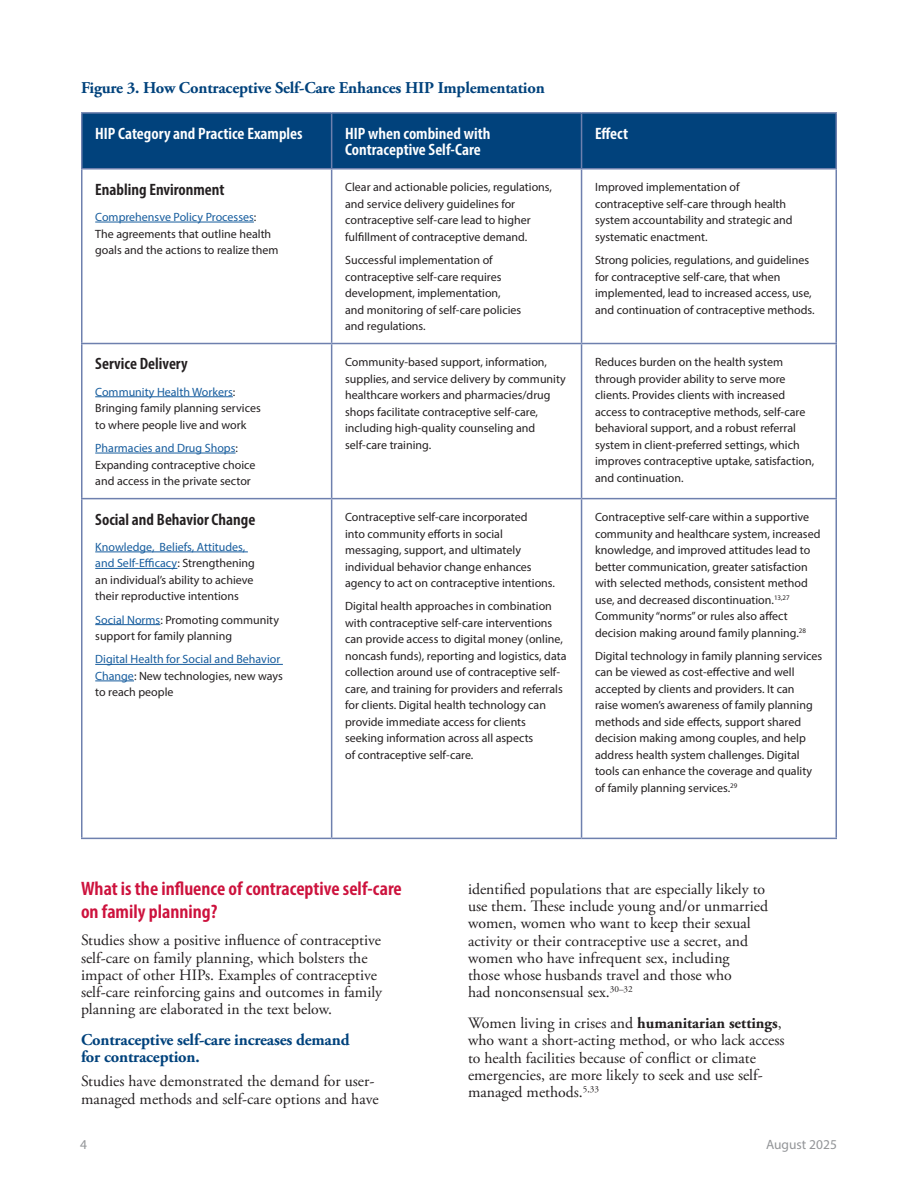
<style>
.page{position:relative;width:918px;height:1188px;background:#fff}
.page>*{position:absolute;margin:0;border:0;box-sizing:border-box;transform-origin:0 0}
.Header_1{font:19.5px/23.4px "Myriad Variable Concept";color:#cd123d}
.Header_2{font:700 16.5px/17.2px "Adobe Garamond Pro";letter-spacing:-.01em;color:#01427c}
.CallOut_Box_Title{font:16.5px/16.5px "Myriad Variable Concept";color:#fff}
.Call_Out_Box_h2{font:16.5px "Myriad Variable Concept";color:#231f20}
.Body{font:15.75px/17.2px "Adobe Garamond Pro";color:#231f20}
.t1{font:13.5px "Myriad Pro";color:#939598}
.CallOut_Box_Copy{font:12px/16.5px "Myriad Variable Concept";color:#231f20}
.CallOut_Box_Copy-2{font:12px/16.5px "Myriad Variable Concept";color:#175d9e}
.s1{color:#175d9e}
.s2{color:#231f20}
.s3{font-weight:700}
</style>
<div class="page">
<div style="left:82px;top:114px;width:754px;height:54px;background:#01427c"></div>
<hr style="left:81px;top:114px;width:1px;height:54px;background:#6e80ae">
<hr style="left:81px;top:112px;width:251px;height:2px;background:#6e80ae">
<hr style="left:332px;top:112px;width:250px;height:2px;background:#6e80ae">
<hr style="left:582px;top:112px;width:255px;height:2px;background:#6e80ae">
<hr style="left:331px;top:114px;width:1px;height:54px;background:#6e80ae">
<hr style="left:581px;top:114px;width:1px;height:54px;background:#6e80ae">
<hr style="left:836px;top:114px;width:1px;height:54px;background:#6e80ae">
<hr style="left:81px;top:168px;width:251px;height:2px;background:#6e80ae">
<hr style="left:332px;top:168px;width:250px;height:2px;background:#6e80ae">
<hr style="left:582px;top:168px;width:255px;height:2px;background:#6e80ae">
<hr style="left:81px;top:170px;width:1px;height:173px;background:#6e80ae">
<hr style="left:331px;top:170px;width:1px;height:173px;background:#6e80ae">
<hr style="left:581px;top:170px;width:1px;height:173px;background:#6e80ae">
<hr style="left:836px;top:170px;width:1px;height:173px;background:#6e80ae">
<hr style="left:81px;top:343px;width:251px;height:1px;background:#6e80ae">
<hr style="left:81px;top:344px;width:1px;height:154px;background:#6e80ae">
<hr style="left:332px;top:343px;width:250px;height:1px;background:#6e80ae">
<hr style="left:331px;top:344px;width:1px;height:154px;background:#6e80ae">
<hr style="left:582px;top:343px;width:255px;height:1px;background:#6e80ae">
<hr style="left:581px;top:344px;width:1px;height:154px;background:#6e80ae">
<hr style="left:836px;top:344px;width:1px;height:154px;background:#6e80ae">
<hr style="left:81px;top:498px;width:251px;height:1px;background:#6e80ae">
<hr style="left:81px;top:499px;width:1px;height:339px;background:#6e80ae">
<hr style="left:332px;top:498px;width:250px;height:1px;background:#6e80ae">
<hr style="left:331px;top:499px;width:1px;height:339px;background:#6e80ae">
<hr style="left:582px;top:498px;width:255px;height:1px;background:#6e80ae">
<hr style="left:581px;top:499px;width:1px;height:339px;background:#6e80ae">
<hr style="left:836px;top:499px;width:1px;height:339px;background:#6e80ae">
<hr style="left:81px;top:838px;width:251px;height:1px;background:#6e80ae">
<hr style="left:332px;top:838px;width:250px;height:1px;background:#6e80ae">
<hr style="left:582px;top:838px;width:255px;height:1px;background:#6e80ae">
<hr style="left:95px;top:222px;width:159px;height:1px;background:#175d9e">
<hr style="left:95px;top:396px;width:138px;height:1px;background:#175d9e">
<hr style="left:95px;top:453px;width:141px;height:1px;background:#175d9e">
<hr style="left:95px;top:552px;width:153px;height:1px;background:#175d9e">
<hr style="left:95px;top:568px;width:82px;height:1px;background:#175d9e">
<hr style="left:95px;top:624px;width:65px;height:1px;background:#175d9e">
<hr style="left:95px;top:664px;width:188px;height:1px;background:#175d9e">
<hr style="left:95px;top:681px;width:39px;height:1px;background:#175d9e">
<p class="Header_2" style="left:81px;top:79px;width:465px">Figure 3. How Contraceptive Self-Care Enhances HIP Implementation</p>
<p class="CallOut_Box_Title" style="left:95px;top:125px;width:209px">HIP Category and Practice Examples</p>
<p class="CallOut_Box_Title" style="left:345px;top:125px;width:147px">HIP when combined with<br>Contraceptive Self-Care</p>
<p class="CallOut_Box_Title" style="left:595px;top:125px;width:35px">Effect</p>
<p class="Call_Out_Box_h2" style="left:95px;top:179px;width:131px">Enabling Environment</p>
<p class="CallOut_Box_Copy" style="left:95px;top:209px;width:185px"><span class="s1">Comprehensve Policy Processes</span>:<br>The agreements that outline health goals and the actions to realize them</p>
<p class="CallOut_Box_Copy" style="left:595px;top:179px;width:199px">Improved implementation of contraceptive self-care through health system accountability and strategic and systematic enactment.</p>
<p class="CallOut_Box_Copy" style="left:595px;top:252px;width:221px">Strong policies, regulations, and guidelines for contraceptive self-care, that when implemented, lead to increased access, use, and continuation of contraceptive methods.</p>
<p class="CallOut_Box_Copy" style="left:345px;top:179px;width:208px">Clear and actionable policies, regulations, and service delivery guidelines for contraceptive self-care lead to higher fulfillment of contraceptive demand.</p>
<p class="CallOut_Box_Copy" style="left:345px;top:252px;width:178px">Successful implementation of contraceptive self-care requires development, implementation, and monitoring of self-care policies and regulations.</p>
<p class="Call_Out_Box_h2" style="left:95px;top:354px;width:94px">Service Delivery</p>
<p class="CallOut_Box_Copy" style="left:95px;top:384px;width:167px"><span class="s1">Community Health Workers</span>:<br>Bringing family planning services to where people live and work</p>
<p class="CallOut_Box_Copy" style="left:95px;top:440px;width:162px"><span class="s1">Pharmacies and Drug Shops</span>:<br>Expanding contraceptive choice and access in the private sector</p>
<p class="Call_Out_Box_h2" style="left:95px;top:509px;width:162px">Social and Behavior Change</p>
<p class="CallOut_Box_Copy" style="left:95px;top:539px;width:161px"><span class="s1">Knowledge, Beliefs, Attitudes, and Self-Efficacy</span>: Strengthening an individual’s ability to achieve their reproductive intentions</p>
<p class="CallOut_Box_Copy" style="left:95px;top:611px;width:185px"><span class="s1">Social Norms</span>: Promoting community support for family planning</p>
<p class="CallOut_Box_Copy-2" style="left:95px;top:651px;width:189px">Digital Health for Social and Behavior<br>Change<span class="s2">: New technologies, new ways to reach people</span></p>
<p class="CallOut_Box_Copy" style="left:345px;top:354px;width:222px">Community-based support, information, supplies, and service delivery by community healthcare workers and pharmacies/drug shops facilitate contraceptive self-care, including high-quality counseling and self-care training.</p>
<p class="CallOut_Box_Copy" style="left:595px;top:354px;width:221px">Reduces burden on the health system through provider ability to serve more clients. Provides clients with increased access to contraceptive methods, self-care behavioral support, and a robust referral system in client-preferred settings, which improves contraceptive uptake, satisfaction, and continuation.</p>
<p class="CallOut_Box_Copy" style="left:345px;top:509px;width:211px">Contraceptive self-care incorporated<br>into community efforts in social messaging, support, and ultimately individual behavior change enhances agency to act on contraceptive intentions.</p>
<p class="CallOut_Box_Copy" style="left:345px;top:598px;width:223px">Digital health approaches in combination with contraceptive self-care interventions can provide access to digital money (online, noncash funds), reporting and logistics, data collection around use of contraceptive self&shy;care, and training for providers and referrals for clients. Digital health technology can provide immediate access for clients seeking information across all aspects<br>of contraceptive self-care.</p>
<p class="CallOut_Box_Copy" style="left:595px;top:509px;width:227px">Contraceptive self-care within a supportive community and healthcare system, increased knowledge, and improved attitudes lead to better communication, greater satisfaction with selected methods, consistent method use, and decreased discontinuation.<sup>13,27<br></sup>Community “norms” or rules also affect decision making around family planning.<sup>28</sup></p>
<p class="CallOut_Box_Copy" style="left:595px;top:648px;width:229px">Digital technology in family planning services can be viewed as cost-effective and well accepted by clients and providers. It can<br>raise women’s awareness of family planning methods and side effects, support shared decision making among couples, and help address health system challenges. Digital tools can enhance the coverage and quality of family planning services.<sup>29</sup></p>
<p class="Header_1" style="left:81px;top:877px;width:322px">What is the influence of contraceptive self-care on family planning?</p>
<p class="Body" style="left:81px;top:932px;width:303px">Studies show a positive influence of contraceptive self-care on family planning, which bolsters the impact of other HIPs. Examples of contraceptive self-care reinforcing gains and outcomes in family planning are elaborated in the text below.</p>
<p class="Header_2" style="left:81px;top:1032px;width:270px">Contraceptive self-care increases demand for contraception.</p>
<p class="Body" style="left:81px;top:1073px;width:299px">Studies have demonstrated the demand for user&shy;managed methods and self-care options and have</p>
<p class="Body" style="left:468px;top:881px;width:302px">identified populations that are especially likely to use them. These include young and/or unmarried women, women who want to keep their sexual activity or their contraceptive use a secret, and women who have infrequent sex, including<br>those whose husbands travel and those who<br>had nonconsensual sex.<sup>30–32</sup></p>
<p class="Body" style="left:468px;top:1015px;width:318px">Women living in crises and <span class="s3">humanitarian settings</span>, who want a short-acting method, or who lack access to health facilities because of conflict or climate emergencies, are more likely to seek and use self&shy;managed methods.<sup>5,33</sup></p>
<p class="t1" style="left:80px;top:1136px;width:8px">4</p>
<p class="t1" style="left:766px;top:1136px;width:72px">August 2025</p>
</div>
